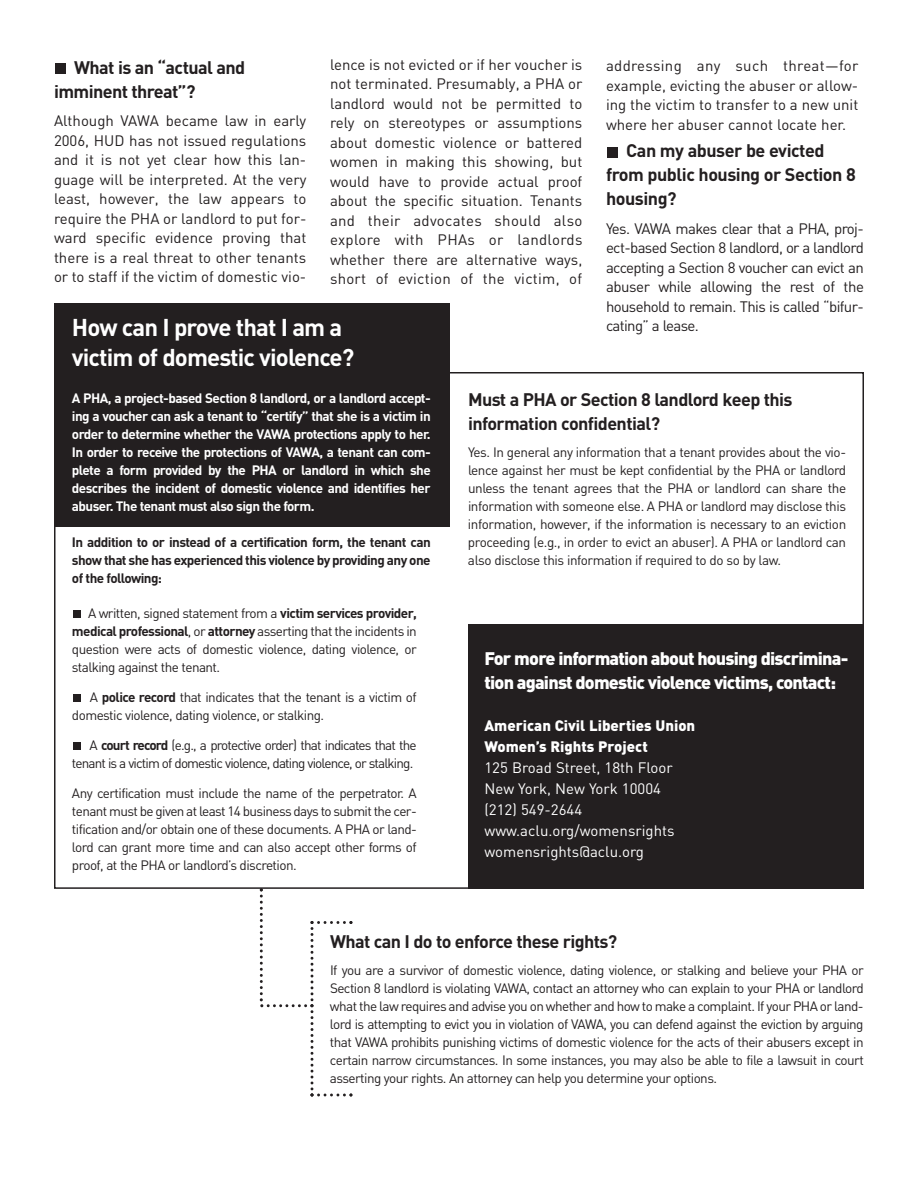
<style>
.page{position:relative;width:918px;height:1188px;background:#fff}
.page>*{position:absolute;margin:0;border:0;box-sizing:border-box;transform-origin:0 0}
.t1{font:700 24px/30px "DIN";letter-spacing:-.04em;color:#fff}
.t2{font:700 18px/24px "DIN";letter-spacing:-.035em;color:#231f20}
.t3{font:900 18px/24px "DIN";letter-spacing:-.045em;color:#fff}
.t4{font:15px/19.5px "DIN";color:#231f20;text-align:justify}
.t5{font:15px/21px "DIN";color:#fff}
.t6{font:900 15px/21px "DIN";color:#fff}
.t7{font:13.5px/18px "DIN";letter-spacing:-.04em;color:#231f20;text-align:justify}
.t8{font:700 13.5px/18px "DIN";letter-spacing:-.045em;color:#fff;text-align:justify}
.t9{font:700 13.5px/18px "DIN";letter-spacing:-.045em;color:#231f20;text-align:justify}
.t10{font:13.5px/18px "DIN";letter-spacing:-.065em;color:#231f20;text-align:right}
.s1{font-weight:700}
</style>
<div class="page">
<div style="left:468px;top:624px;width:396px;height:264px;background:#231f20"></div>
<div style="left:54px;top:303px;width:396px;height:223px;background:#231f20"></div>
<div style="left:73px;top:742px;width:8px;height:8px;background:#231f20"></div>
<div style="left:73px;top:694px;width:8px;height:8px;background:#231f20"></div>
<div style="left:73px;top:610px;width:8px;height:8px;background:#231f20"></div>
<div style="left:56px;top:64px;width:10px;height:10px;background:#231f20"></div>
<div style="left:608px;top:147px;width:10px;height:10px;background:#231f20"></div>
<svg style="left:260px;top:888px;width:92px;height:208px"></svg>
<h2 class="t2" style="left:54px;top:55px;width:193px;text-indent:20px">What is an “actual and imminent threat”?</h2>
<p class="t4" style="left:54px;top:111px;width:254px">Although VAWA became law in early 2006, HUD has not issued regulations and it is not yet clear how this lan&shy;guage will be interpreted. At the very least, however, the law appears to require the PHA or landlord to put for&shy;ward specific evidence proving that there is a real threat to other tenants or to staff if the victim of domestic vio-</p>
<p class="t4" style="left:330px;top:54px;width:254px">lence is not evicted or if her voucher is not terminated. Presumably, a PHA or landlord would not be permitted to rely on stereotypes or assumptions about domestic violence or battered women in making this showing, but would have to provide actual proof about the specific situation. Tenants and their advocates should also explore with PHAs or landlords whether there are alternative ways, short of eviction of the victim, of</p>
<p class="t4" style="left:606px;top:56px;width:254px">addressing any such threat—for example, evicting the abuser or allow&shy;ing the victim to transfer to a new unit where her abuser cannot locate her.</p>
<h2 class="t2" style="left:606px;top:138px;width:251px;text-indent:20px">Can my abuser be evicted from public housing or Section 8 housing?</h2>
<p class="t4" style="left:606px;top:218px;width:260px">Yes. VAWA makes clear that a PHA, proj&shy;ect-based Section 8 landlord, or a landlord accepting a Section 8 voucher can evict an abuser while allowing the rest of the household to remain. This is called “bifur&shy;cating” a lease.</p>
<h1 class="t1" style="left:72px;top:311px;width:284px">How can I prove that I am a victim of domestic violence?</h1>
<p class="t8" style="left:72px;top:389px;width:360px">A PHA, a project-based Section 8 landlord, or a landlord accept&shy;ing a voucher can ask a tenant to “certify” that she is a victim in order to determine whether the VAWA protections apply to her.<br>In order to receive the protections of VAWA, a tenant can com&shy;plete a form provided by the PHA or landlord in which she describes the incident of domestic violence and identifies her abuser. The tenant must also sign the form.</p>
<p class="t9" style="left:72px;top:533px;width:360px">In addition to or instead of a certification form, the tenant can show that she has experienced this violence by providing any one of the following:</p>
<p class="t7" style="left:72px;top:604px;width:347px;text-indent:16px">A written, signed statement from a <span class="s1">victim services provider, medical professional</span>, or <span class="s1">attorney</span> asserting that the incidents in question were acts of domestic violence, dating violence, or stalking against the tenant.</p>
<p class="t7" style="left:72px;top:688px;width:346px;text-indent:18px">A <span class="s1">police record</span> that indicates that the tenant is a victim of domestic violence, dating violence, or stalking.</p>
<p class="t10" style="left:72px;top:736px;width:346px">A <span class="s1">court record</span> (e.g., a protective order) that indicates that the tenant is a victim of domestic violence, dating violence, or stalking.</p>
<p class="t7" style="left:72px;top:784px;width:346px">Any certification must include the name of the perpetrator. A tenant must be given at least 14 business days to submit the cer&shy;tification and/or obtain one of these documents. A PHA or land&shy;lord can grant more time and can also accept other forms of proof, at the PHA or landlord’s discretion.</p>
<h2 class="t2" style="left:468px;top:387px;width:326px">Must a PHA or Section 8 landlord keep this information confidential?</h2>
<p class="t7" style="left:468px;top:443px;width:380px">Yes. In general any information that a tenant provides about the vio&shy;lence against her must be kept confidential by the PHA or landlord unless the tenant agrees that the PHA or landlord can share the information with someone else. A PHA or landlord may disclose this information, however, if the information is necessary to an eviction proceeding (e.g., in order to evict an abuser). A PHA or landlord can also disclose this information if required to do so by law.</p>
<h2 class="t3" style="left:484px;top:646px;width:365px">For more information about housing discrimina&shy;tion against domestic violence victims, contact:</h2>
<p class="t6" style="left:484px;top:715px;width:212px">American Civil Liberties Union<br>Women’s Rights Project</p>
<p class="t5" style="left:484px;top:757px;width:192px">125 Broad Street, 18th Floor<br>New York, New York 10004 (212) 549-2644 www.aclu.org/womensrights womensrights@aclu.org</p>
<h2 class="t2" style="left:330px;top:929px;width:289px">What can I do to enforce these rights?</h2>
<p class="t7" style="left:330px;top:961px;width:535px">If you are a survivor of domestic violence, dating violence, or stalking and believe your PHA or Section 8 landlord is violating VAWA, contact an attorney who can explain to your PHA or landlord what the law requires and advise you on whether and how to make a complaint. If your PHA or land&shy;lord is attempting to evict you in violation of VAWA, you can defend against the eviction by arguing that VAWA prohibits punishing victims of domestic violence for the acts of their abusers except in certain narrow circumstances. In some instances, you may also be able to file a lawsuit in court asserting your rights. An attorney can help you determine your options.</p>
</div>
